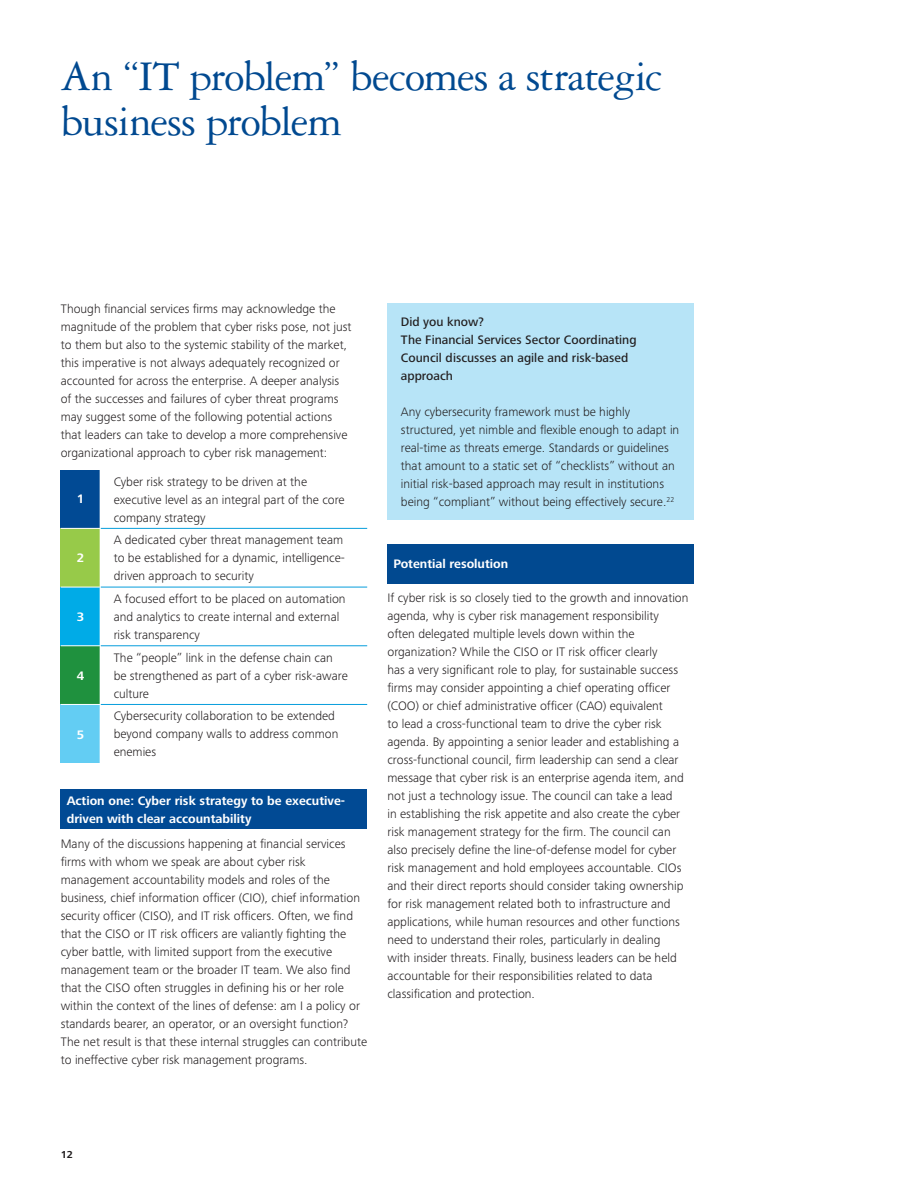
<style>
.page{position:relative;width:918px;height:1188px;background:#fff}
.page>*{position:absolute;margin:0;border:0;box-sizing:border-box;transform-origin:0 0}
.Head_style__page_hea{font:45px/45px "Garamond 3 LT Std";letter-spacing:-.03em;color:#014990}
.Body_copy{font:300 12.75px/18px "Frutiger Next Pro";color:#231f20}
.body_copy_bullet_int{font:300 12.75px/18px "Frutiger Next Pro";color:#231f20}
.subhead_style_B_whit{font:700 12.75px/18px "Frutiger Next Pro";color:#fff}
.Body_copy-2{font:500 12.75px/18px "Frutiger Next Pro";color:#231f20}
.Subhead_style__C_sub{font:500 12.75px "Frutiger Next Pro";color:#231f20}
.Body_copy-3{font:700 12.75px "Frutiger Next Pro";color:#fff}
.t1{font:700 10.5px "Frutiger Next Pro";color:#231f20}
</style>
<div class="page">
<div style="left:61px;top:470px;width:39px;height:58px;background:#014a94"></div>
<div style="left:61px;top:528px;width:39px;height:59px;background:#97ca49"></div>
<div style="left:61px;top:587px;width:39px;height:59px;background:#00abe7"></div>
<div style="left:61px;top:646px;width:39px;height:58px;background:#1f913e"></div>
<div style="left:61px;top:704px;width:39px;height:59px;background:#63cdf3"></div>
<hr style="left:101px;top:528px;width:266px;height:1px;background:#069ddc">
<hr style="left:101px;top:587px;width:266px;height:1px;background:#069ddc">
<hr style="left:101px;top:645px;width:266px;height:1px;background:#069ddc">
<hr style="left:101px;top:704px;width:266px;height:1px;background:#069ddc">
<hr style="left:61px;top:528px;width:40px;height:1px;background:#fff">
<hr style="left:61px;top:587px;width:40px;height:1px;background:#fff">
<hr style="left:61px;top:645px;width:40px;height:1px;background:#fff">
<hr style="left:61px;top:704px;width:40px;height:1px;background:#fff">
<div style="left:61px;top:789px;width:306px;height:40px;background:#014a94"></div>
<div style="left:387px;top:304px;width:307px;height:216px;background:#b7e4f7"></div>
<div style="left:387px;top:544px;width:307px;height:39px;background:#014990"></div>
<p class="Head_style__page_hea" style="left:61px;top:54px;width:603px">An “IT problem” becomes a strategic business problem</p>
<p class="body_copy_bullet_int" style="left:61px;top:300px;width:292px">Though financial services firms may acknowledge the magnitude of the problem that cyber risks pose, not just to them but also to the systemic stability of the market, this imperative is not always adequately recognized or accounted for across the enterprise. A deeper analysis of the successes and failures of cyber threat programs may suggest some of the following potential actions that leaders can take to develop a more comprehensive organizational approach to cyber risk management:</p>
<p class="Body_copy-3" style="left:77px;top:492px;width:9px">1</p>
<p class="Body_copy" style="left:114px;top:472px;width:233px">Cyber risk strategy to be driven at the executive level as an integral part of the core company strategy</p>
<p class="Body_copy-3" style="left:77px;top:551px;width:9px">2</p>
<p class="Body_copy-3" style="left:77px;top:609px;width:9px">3</p>
<p class="Body_copy-3" style="left:77px;top:668px;width:9px">4</p>
<p class="Body_copy" style="left:114px;top:531px;width:233px">A dedicated cyber threat management team to be established for a dynamic, intelligence&shy;driven approach to security</p>
<p class="Body_copy" style="left:114px;top:590px;width:233px">A focused effort to be placed on automation and analytics to create internal and external risk transparency</p>
<p class="Body_copy" style="left:114px;top:648px;width:236px">The “people” link in the defense chain can be strengthened as part of a cyber risk-aware culture</p>
<p class="Body_copy" style="left:114px;top:707px;width:226px">Cybersecurity collaboration to be extended beyond company walls to address common enemies</p>
<p class="subhead_style_B_whit" style="left:67px;top:791px;width:280px">Action one: Cyber risk strategy to be executive&shy;driven with clear accountability</p>
<p class="Body_copy" style="left:61px;top:834px;width:308px">Many of the discussions happening at financial services firms with whom we speak are about cyber risk management accountability models and roles of the business, chief information officer (CIO), chief information security officer (CISO), and IT risk officers. Often, we find that the CISO or IT risk officers are valiantly fighting the cyber battle, with limited support from the executive management team or the broader IT team. We also find that the CISO often struggles in defining his or her role within the context of the lines of defense: am I a policy or standards bearer, an operator, or an oversight function?<br>The net result is that these internal struggles can contribute to ineffective cyber risk management programs.</p>
<p class="Body_copy-3" style="left:77px;top:727px;width:9px">5</p>
<p class="Subhead_style__C_sub" style="left:401px;top:315px;width:84px">Did you know?</p>
<p class="Body_copy-2" style="left:401px;top:331px;width:237px">The Financial Services Sector Coordinating<br>Council discusses an agile and risk-based approach</p>
<p class="Body_copy" style="left:401px;top:403px;width:280px">Any cybersecurity framework must be highly structured, yet nimble and flexible enough to adapt in real-time as threats emerge. Standards or guidelines that amount to a static set of “checklists” without an initial risk-based approach may result in institutions being “compliant” without being effectively secure.<sup>22</sup></p>
<p class="subhead_style_B_whit" style="left:393px;top:555px;width:116px">Potential resolution</p>
<p class="Body_copy" style="left:387px;top:589px;width:303px">If cyber risk is so closely tied to the growth and innovation agenda, why is cyber risk management responsibility often delegated multiple levels down within the organization? While the CISO or IT risk officer clearly<br>has a very significant role to play, for sustainable success firms may consider appointing a chief operating officer (COO) or chief administrative officer (CAO) equivalent<br>to lead a cross-functional team to drive the cyber risk agenda. By appointing a senior leader and establishing a cross-functional council, firm leadership can send a clear message that cyber risk is an enterprise agenda item, and not just a technology issue. The council can take a lead<br>in establishing the risk appetite and also create the cyber risk management strategy for the firm. The council can also precisely define the line-of-defense model for cyber risk management and hold employees accountable. CIOs and their direct reports should consider taking ownership for risk management related both to infrastructure and applications, while human resources and other functions need to understand their roles, particularly in dealing<br>with insider threats. Finally, business leaders can be held accountable for their responsibilities related to data classification and protection.</p>
<p class="t1" style="left:61px;top:1148px;width:14px">12</p>
</div>
